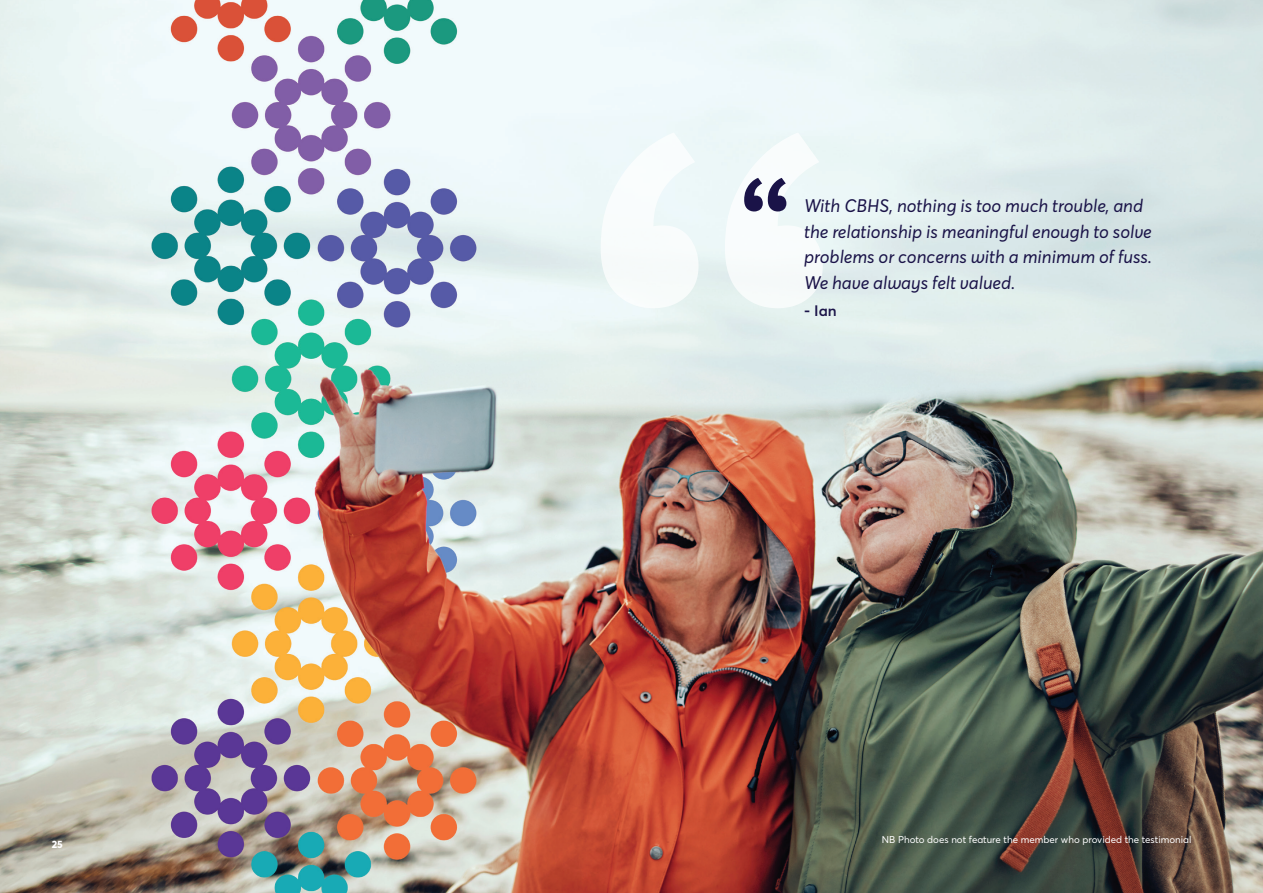
<style>
.page{position:relative;width:1263px;height:893px;background:#fff}
.page>*{position:absolute;margin:0;border:0;box-sizing:border-box;transform-origin:0 0}
.t1{font:italic 18px/25.5px "Averta";color:#1a1348}
.t2{font:600 15px "Averta";color:#1a1348}
.t3{font:800 10.5px "Averta";color:#fff}
.t4{font:9.75px "Averta";color:#fff}
</style>
<div class="page">
<img style="left:0;top:0;width:1263px;height:893px">
<svg style="left:601px;top:132px;width:222px;height:176px"></svg>
<p class="t3" style="left:52px;top:837px;width:13px">25</p>
<p class="t1" style="left:804px;top:193px;width:350px">With CBHS, nothing is too much trouble, and the relationship is meaningful enough to solve problems or concerns with a minimum of fuss.<br>We have always felt valued.</p>
<p class="t2" style="left:804px;top:300px;width:34px">- Ian</p>
<p class="t4" style="left:882px;top:833px;width:311px">NB Photo does not feature the member who provided the testimonial</p>
</div>
